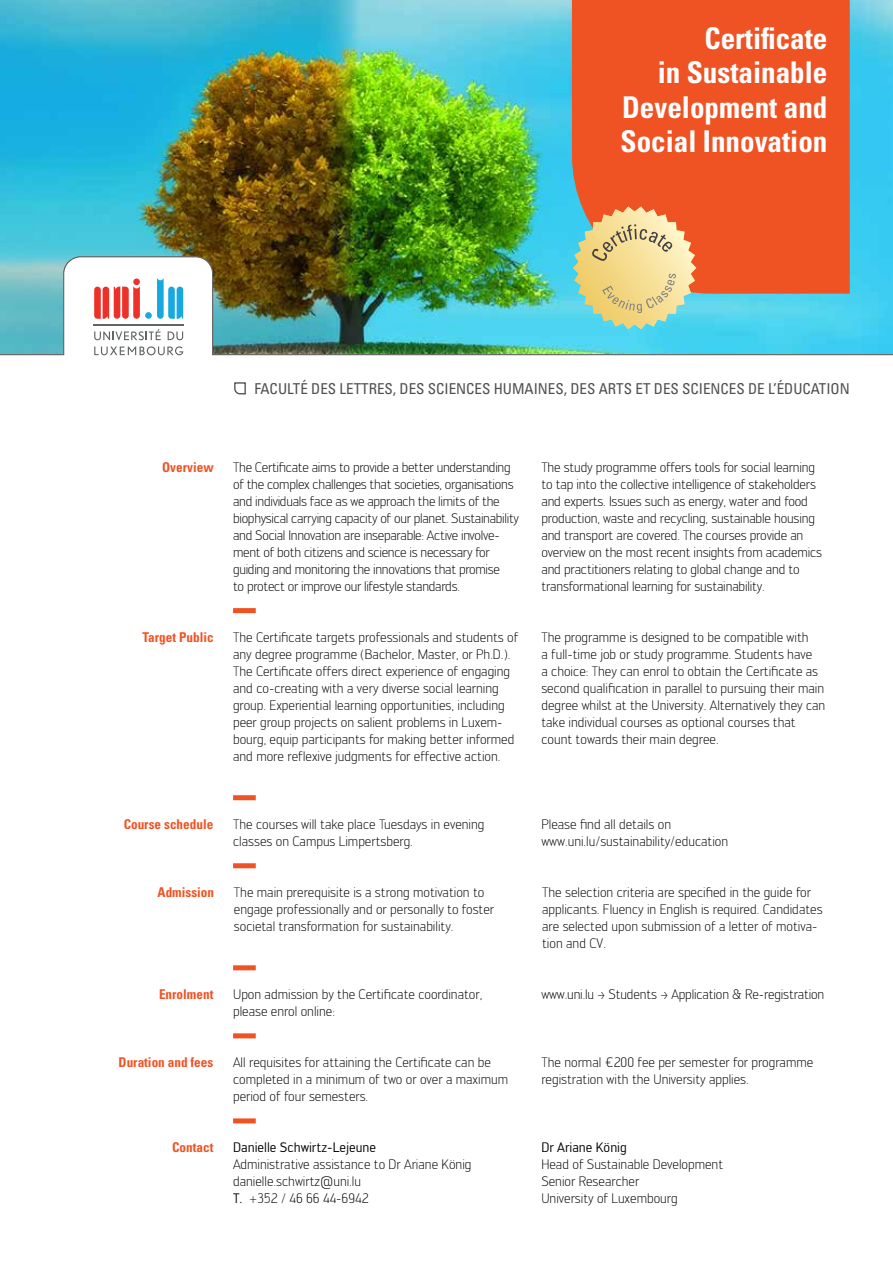
<style>
.page{position:relative;width:893px;height:1263px;background:#fff}
.page>*{position:absolute;margin:0;border:0;box-sizing:border-box;transform-origin:0 0}
.t1{font:700 condensed 30px/34.5px "Univers";color:#fff;text-align:right}
.t2{font:condensed 15px "Univers";color:#515050}
.t3{font:300 13.5px/17px "Engel";color:#000}
.t4{font:300 13.5px/17px "Engel";letter-spacing:-.02em;color:#000}
.t5{font:700 condensed 13.5px "Univers";color:#f05323}
.t6{font:13.5px "Engel";color:#000}
.s1{font-weight:400}
</style>
<div class="page">
<img style="left:0;top:0;width:893px;height:256px">
<div style="left:233px;top:608px;width:23px;height:5px;background:#f05323"></div>
<div style="left:233px;top:863px;width:23px;height:5px;background:#f05323"></div>
<div style="left:233px;top:795px;width:23px;height:5px;background:#f05323"></div>
<div style="left:233px;top:965px;width:23px;height:5px;background:#f05323"></div>
<div style="left:233px;top:1033px;width:23px;height:5px;background:#f05323"></div>
<div style="left:233px;top:1118px;width:23px;height:5px;background:#f05323"></div>
<img style="left:0;top:256px;width:893px;height:100px">
<svg style="left:94px;top:329px;width:67px;height:11px"></svg>
<svg style="left:168px;top:331px;width:15px;height:9px"></svg>
<hr style="left:93px;top:324px;width:91px;height:2px;background:#616665">
<svg style="left:94px;top:346px;width:89px;height:9px"></svg>
<div style="left:133px;top:278px;width:7px;height:7px;background:#ed3028;border-radius:50%"></div>
<svg style="left:94px;top:287px;width:46px;height:32px"></svg>
<svg style="left:157px;top:278px;width:26px;height:41px"></svg>
<div style="left:145px;top:312px;width:7px;height:7px;background:#17a8e0;border-radius:50%"></div>
<svg style="left:234px;top:382px;width:12px;height:13px"></svg>
<div style="left:572px;top:0;width:278px;height:294px;background:#f05323"></div>
<svg style="left:573px;top:206px;width:123px;height:123px;background:#d2c896"></svg>
<h1 class="t1" style="left:620px;top:21px;width:208px">Certificate<br>in Sustainable<br>Development and<br>Social Innovation</h1>
<p class="t2" style="left:254px;top:379px;width:597px">FACULTÉ DES LETTRES, DES SCIENCES HUMAINES, DES ARTS ET DES SCIENCES DE L’ÉDUCATION</p>
<p class="t5" style="left:162px;top:459px;width:53px">Overview</p>
<p class="t5" style="left:143px;top:629px;width:73px">Target Public</p>
<p class="t4" style="left:233px;top:458px;width:287px">The Certificate aims to provide a better understanding of the complex challenges that societies, organisations and individuals face as we approach the limits of the biophysical carrying capacity of our planet. Sustainability and Social Innovation are inseparable: Active involve&shy;ment of both citizens and science is necessary for guiding and monitoring the innovations that promise<br>to protect or improve our lifestyle standards.</p>
<p class="t3" style="left:233px;top:629px;width:287px">The Certificate targets professionals and students of any degree programme (Bachelor, Master, or Ph.D.).<br>The Certificate offers direct experience of engaging and co-creating with a very diverse social learning group. Experiential learning opportunities, including peer group projects on salient problems in Luxem&shy;bourg, equip participants for making better informed and more reflexive judgments for effective action.</p>
<p class="t3" style="left:541px;top:458px;width:282px">The study programme offers tools for social learning to tap into the collective intelligence of stakeholders and experts. Issues such as energy, water and food production, waste and recycling, sustainable housing and transport are covered. The courses provide an overview on the most recent insights from academics and practitioners relating to global change and to transformational learning for sustainability.</p>
<p class="t3" style="left:541px;top:629px;width:285px">The programme is designed to be compatible with<br>a full-time job or study programme. Students have<br>a choice: They can enrol to obtain the Certificate as second qualification in parallel to pursuing their main degree whilst at the University. Alternatively they can take individual courses as optional courses that count towards their main degree.</p>
<p class="t5" style="left:124px;top:816px;width:91px">Course schedule</p>
<p class="t3" style="left:233px;top:816px;width:253px">The courses will take place Tuesdays in evening classes on Campus Limpertsberg.</p>
<p class="t3" style="left:541px;top:816px;width:188px">Please find all details on www.uni.lu/sustainability/education</p>
<p class="t5" style="left:158px;top:884px;width:58px">Admission</p>
<p class="t3" style="left:234px;top:884px;width:262px">The main prerequisite is a strong motivation to engage professionally and or personally to foster societal transformation for sustainability.</p>
<p class="t3" style="left:542px;top:884px;width:282px">The selection criteria are specified in the guide for applicants. Fluency in English is required. Candidates are selected upon submission of a letter of motiva&shy;tion and CV.</p>
<p class="t5" style="left:159px;top:986px;width:56px">Enrolment</p>
<p class="t5" style="left:119px;top:1054px;width:96px">Duration and fees</p>
<p class="t3" style="left:233px;top:986px;width:251px">Upon admission by the Certificate coordinator, please enrol online:</p>
<p class="t3" style="left:541px;top:986px;width:284px">www.uni.lu &gt; Students &gt; Application &amp; Re-registration</p>
<p class="t3" style="left:233px;top:1054px;width:277px">All requisites for attaining the Certificate can be completed in a minimum of two or over a maximum period of four semesters.</p>
<p class="t3" style="left:541px;top:1054px;width:273px">The normal €200 fee per semester for programme registration with the University applies.</p>
<p class="t5" style="left:172px;top:1139px;width:43px">Contact</p>
<p class="t6" style="left:233px;top:1139px;width:144px">Danielle Schwirtz-Lejeune</p>
<p class="t3" style="left:233px;top:1156px;width:240px">Administrative assistance to Dr Ariane König danielle.schwirtz@uni.lu<br><span class="s1">T.</span> +352 / 46 66 44-6942</p>
<p class="t6" style="left:541px;top:1139px;width:87px">Dr Ariane König</p>
<p class="t3" style="left:541px;top:1156px;width:183px">Head of Sustainable Development<br>Senior Researcher<br>University of Luxembourg</p>
</div>
